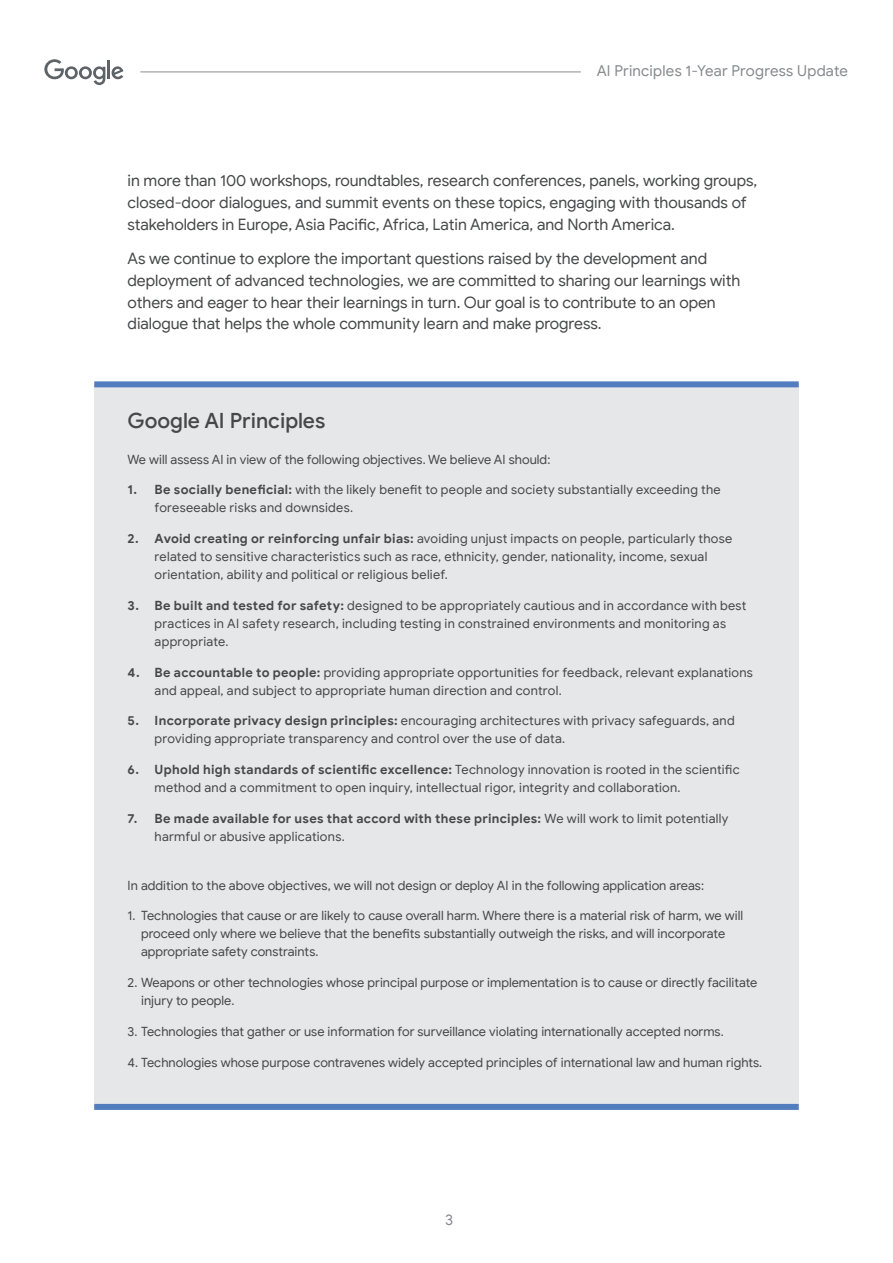
<style>
.page{position:relative;width:893px;height:1263px;background:#fff}
.page>*{position:absolute;margin:0;border:0;box-sizing:border-box;transform-origin:0 0}
.t1{font:500 21px "Google Sans";color:#464748}
.t2{font:15.75px/21.8px "Google Sans";color:#464748}
.t3{font:15px "Google Sans";letter-spacing:.015em;color:#87898c}
.t4{font:12.75px/18px "Google Sans";letter-spacing:.01em;color:#464748}
.s1{font-weight:700}
</style>
<div class="page">
<hr style="left:140px;top:72px;width:441px;height:1px;background:#8b8d90">
<svg style="left:44px;top:59px;width:61px;height:26px"></svg>
<hr style="left:107px;top:60px;width:3px;height:19px;background:#5e6368">
<svg style="left:112px;top:66px;width:11px;height:13px"></svg>
<div style="left:94px;top:384px;width:705px;height:726px;background:#e6e7e9"></div>
<div style="left:94px;top:381px;width:705px;height:6px;background:#527dbf"></div>
<div style="left:94px;top:1104px;width:705px;height:6px;background:#527dbf"></div>
<p class="t3" style="left:597px;top:61px;width:253px">AI Principles 1-Year Progress Update</p>
<p class="t2" style="left:128px;top:170px;width:631px">in more than 100 workshops, roundtables, research conferences, panels, working groups, closed-door dialogues, and summit events on these topics, engaging with thousands of stakeholders in Europe, Asia Pacific, Africa, Latin America, and North America.</p>
<p class="t2" style="left:128px;top:248px;width:614px">As we continue to explore the important questions raised by the development and deployment of advanced technologies, we are committed to sharing our learnings with others and eager to hear their learnings in turn. Our goal is to contribute to an open dialogue that helps the whole community learn and make progress.</p>
<h1 class="t1" style="left:128px;top:408px;width:199px">Google AI Principles</h1>
<p class="t4" style="left:128px;top:450px;width:424px">We will assess AI in view of the following objectives. We believe AI should:</p>
<p class="t4" style="left:155px;top:481px;width:568px;text-indent:-27px"><span class="s1">1. Be socially beneficial:</span> with the likely benefit to people and society substantially exceeding the foreseeable risks and downsides.</p>
<p class="t4" style="left:155px;top:529px;width:579px;text-indent:-27px"><span class="s1">2. Avoid creating or reinforcing unfair bias:</span> avoiding unjust impacts on people, particularly those related to sensitive characteristics such as race, ethnicity, gender, nationality, income, sexual orientation, ability and political or religious belief.</p>
<p class="t4" style="left:155px;top:596px;width:593px;text-indent:-27px"><span class="s1">3. Be built and tested for safety:</span> designed to be appropriately cautious and in accordance with best practices in AI safety research, including testing in constrained environments and monitoring as appropriate.</p>
<p class="t4" style="left:155px;top:663px;width:600px;text-indent:-27px"><span class="s1">4. Be accountable to people:</span> providing appropriate opportunities for feedback, relevant explanations and appeal, and subject to appropriate human direction and control.</p>
<p class="t4" style="left:155px;top:712px;width:582px;text-indent:-27px"><span class="s1">5. Incorporate privacy design principles:</span> encouraging architectures with privacy safeguards, and providing appropriate transparency and control over the use of data.</p>
<p class="t4" style="left:155px;top:761px;width:587px;text-indent:-27px"><span class="s1">6. Uphold high standards of scientific excellence:</span> Technology innovation is rooted in the scientific method and a commitment to open inquiry, intellectual rigor, integrity and collaboration.</p>
<p class="t4" style="left:155px;top:809px;width:575px;text-indent:-27px"><span class="s1">7. Be made available for uses that accord with these principles:</span> We will work to limit potentially harmful or abusive applications.</p>
<p class="t4" style="left:128px;top:876px;width:578px">In addition to the above objectives, we will not design or deploy AI in the following application areas:</p>
<p class="t4" style="left:141px;top:907px;width:604px;text-indent:-14px">1. Technologies that cause or are likely to cause overall harm. Where there is a material risk of harm, we will proceed only where we believe that the benefits substantially outweigh the risks, and will incorporate appropriate safety constraints.</p>
<p class="t4" style="left:141px;top:974px;width:618px;text-indent:-14px">2. Weapons or other technologies whose principal purpose or implementation is to cause or directly facilitate injury to people.</p>
<p class="t4" style="left:128px;top:1022px;width:598px">3. Technologies that gather or use information for surveillance violating internationally accepted norms.</p>
<p class="t4" style="left:128px;top:1053px;width:636px">4. Technologies whose purpose contravenes widely accepted principles of international law and human rights.</p>
<p class="t3" style="left:445px;top:1210px;width:10px">3</p>
</div>
